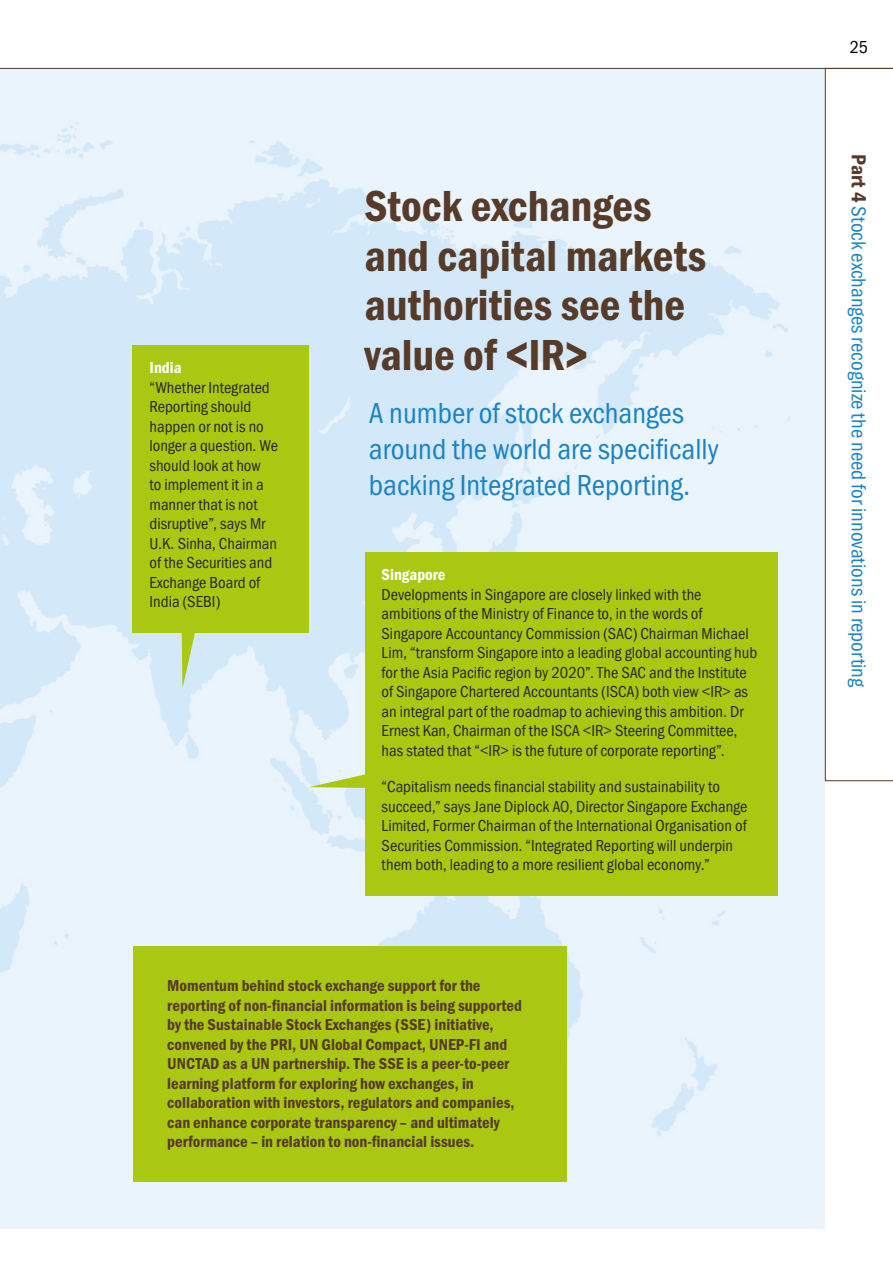
<style>
.page{position:relative;width:893px;height:1263px;background:#fff}
.page>*{position:absolute;margin:0;border:0;box-sizing:border-box;transform-origin:0 0}
.t1{font:45px/49.5px "Franklin Gothic URW Con Dem";color:#563b29}
.t2{font:30px/36px "Franklin Gothic URW Con Boo";color:#1a82c5}
.t3{font:21px "Franklin Gothic URW Con Boo";color:#1a82c5}
.t4{font:18px "Franklin Gothic URW Con Boo";color:#000}
.t5{font:16.5px/19.5px "Franklin Gothic URW Con Boo";color:#282827}
.t6{font:16.5px/19.5px "Franklin Gothic URW Con Dem";color:#563b29}
.t7{font:16.5px "Franklin Gothic URW Con Dem";color:#fff}
.s1{font-family:"Franklin Gothic URW Con Dem";color:#563b29}
</style>
<div class="page">
<div style="left:0;top:69px;width:825px;height:1160px;background:#e9f4fc"></div>
<img style="left:0;top:122px;width:790px;height:1060px">
<div style="left:133px;top:345px;width:176px;height:287px;background:#aac811"></div>
<svg style="left:182px;top:632px;width:13px;height:56px"></svg>
<svg style="left:309px;top:774px;width:56px;height:14px"></svg>
<div style="left:365px;top:552px;width:412px;height:344px;background:#aac811"></div>
<svg style="left:825px;top:69px;width:68px;height:712px"></svg>
<hr style="left:0;top:68px;width:893px;height:1px;background:#563b29">
<div style="left:133px;top:946px;width:434px;height:235px;background:#aac811"></div>
<p class="t7" style="left:150px;top:356px;width:34px">India</p>
<p class="t5" style="left:150px;top:377px;width:130px">“Whether Integrated<br>Reporting should happen or not is no longer a question. We should look at how<br>to implement it in a manner that is not disruptive”, says Mr<br>U.K. Sinha, Chairman of the Securities and<br>Exchange Board of<br>India (SEBI)</p>
<h1 class="t1" style="left:365px;top:180px;width:343px">Stock exchanges and capital markets authorities see the value of &lt;IR&gt;</h1>
<h2 class="t2" style="left:369px;top:394px;width:351px">A number of stock exchanges around the world are specifically backing Integrated Reporting.</h2>
<p class="t7" style="left:382px;top:564px;width:65px">Singapore</p>
<p class="t5" style="left:382px;top:584px;width:377px">Developments in Singapore are closely linked with the ambitions of the Ministry of Finance to, in the words of Singapore Accountancy Commission (SAC) Chairman Michael Lim, “transform Singapore into a leading global accounting hub for the Asia Pacific region by 2020”. The SAC and the Institute of Singapore Chartered Accountants (ISCA) both view &lt;IR&gt; as an integral part of the roadmap to achieving this ambition. Dr Ernest Kan, Chairman of the ISCA &lt;IR&gt; Steering Committee, has stated that “&lt;IR&gt; is the future of corporate reporting”.</p>
<p class="t5" style="left:382px;top:777px;width:367px">“Capitalism needs financial stability and sustainability to succeed,” says Jane Diplock AO, Director Singapore Exchange Limited, Former Chairman of the International Organisation of Securities Commission. “Integrated Reporting will underpin them both, leading to a more resilient global economy.”</p>
<p class="t6" style="left:167px;top:975px;width:356px">Momentum behind stock exchange support for the reporting of non-financial information is being supported by the Sustainable Stock Exchanges (SSE) initiative, convened by the PRI, UN Global Compact, UNEP-FI and UNCTAD as a UN partnership. The SSE is a peer-to-peer learning platform for exploring how exchanges, in collaboration with investors, regulators and companies, can enhance corporate transparency – and ultimately performance – in relation to non-financial issues.</p>
<p class="t4" style="left:850px;top:36px;width:20px">25</p>
<p class="t3" style="left:872px;top:154px;width:535px;rotate:90deg"><span class="s1">Part 4</span> Stock exchanges recognize the need for innovations in reporting</p>
</div>
